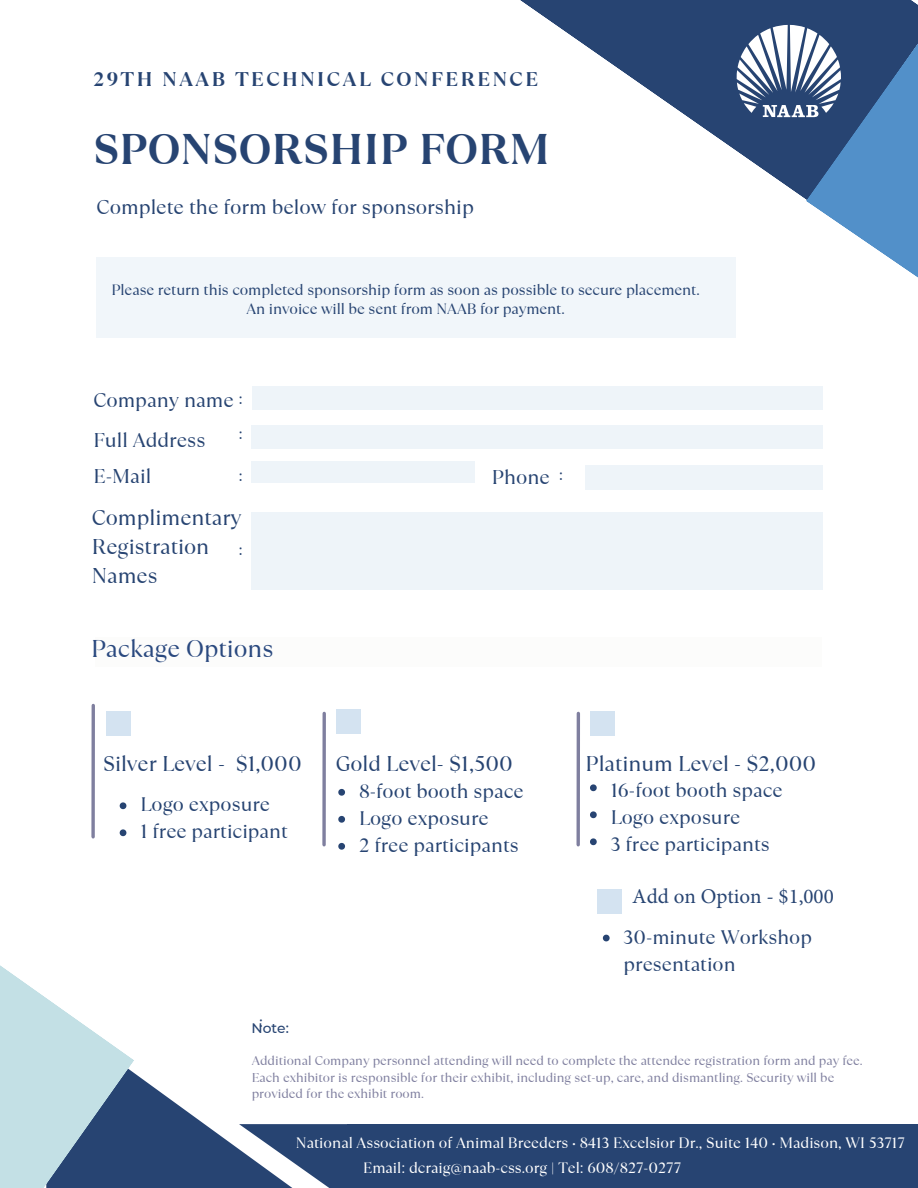
<style>
.page{position:relative;width:918px;height:1188px;background:#fff}
.page>*{position:absolute;margin:0;border:0;box-sizing:border-box;transform-origin:0 0}
.t1{font:700 42.75px "TT Ramillas";letter-spacing:.01em;color:#274472}
.t2{font:24.15px "TT Ramillas";color:#2a497f}
.t3{font:21.3px/29.2px "TT Ramillas";color:#274472}
.t4{font:21.15px "TT Ramillas";color:#274472}
.t5{font:21px "Minion Pro";color:#274472}
.t6{font:19.95px "TT Ramillas";color:#274472}
.t7{font:19.8px "TT Ramillas";color:#274472}
.t8{font:700 19.8px "TT Ramillas";letter-spacing:.13em;color:#274472}
.t9{font:19.5px/27px "TT Ramillas";color:#274472}
.t10{font:15px "TT Ramillas";color:#fff}
.t11{font:15px/19.2px "TT Ramillas";letter-spacing:-.005em;color:#274472;text-align:center}
.t12{font:500 13.95px "Montserrat";color:#274472}
.t13{font:500 13.8px "Montserrat";color:#274472}
.t14{font:12.75px/17px "TT Ramillas";color:#7f7f9f}
</style>
<div class="page">
<div style="left:97px;top:257px;width:639px;height:81px;background:#f1f6fa"></div>
<svg style="left:520px;top:0;width:398px;height:151px;fill:#274472"></svg>
<div style="left:252px;top:386px;width:571px;height:24px;background:#eef4f9"></div>
<div style="left:252px;top:425px;width:571px;height:24px;background:#eef4f9"></div>
<div style="left:252px;top:462px;width:223px;height:21px;background:#eef4f9"></div>
<div style="left:586px;top:466px;width:237px;height:24px;background:#eef4f9"></div>
<div style="left:336px;top:709px;width:25px;height:24px;background:#d4e3f1"></div>
<div style="left:347px;top:1124px;width:571px;height:64px;background:#274472"></div>
<svg style="left:134px;top:1073px;width:213px;height:115px;fill:#274472"></svg>
<svg style="left:322px;top:713px;width:4px;height:132px"></svg>
<div style="left:95px;top:637px;width:726px;height:30px;background:#fcfcfb"></div>
<svg style="left:0;top:965px;width:134px;height:223px"></svg>
<svg style="left:737px;top:25px;width:181px;height:253px"></svg>
<div style="left:252px;top:512px;width:571px;height:78px;background:#eef4f9"></div>
<div style="left:590px;top:712px;width:25px;height:24px;background:#d4e3f1"></div>
<svg style="left:120px;top:802px;width:6px;height:7px"></svg>
<svg style="left:120px;top:829px;width:6px;height:7px"></svg>
<svg style="left:338px;top:789px;width:7px;height:7px"></svg>
<svg style="left:338px;top:816px;width:7px;height:7px"></svg>
<svg style="left:338px;top:843px;width:7px;height:7px"></svg>
<svg style="left:590px;top:784px;width:7px;height:7px"></svg>
<svg style="left:590px;top:811px;width:7px;height:7px"></svg>
<svg style="left:590px;top:838px;width:7px;height:7px"></svg>
<svg style="left:91px;top:705px;width:4px;height:132px"></svg>
<div style="left:597px;top:889px;width:25px;height:24px;background:#d4e3f1"></div>
<svg style="left:603px;top:935px;width:7px;height:6px"></svg>
<div style="left:106px;top:711px;width:25px;height:24px;background:#d4e3f1"></div>
<hr style="left:577px;top:713px;width:3px;height:132px;background:#7f7f9f">
<h3 class="t8" style="left:93px;top:65px;width:446px">29TH NAAB TECHNICAL CONFERENCE</h3>
<h1 class="t1" style="left:93px;top:120px;width:458px">SPONSORSHIP FORM</h1>
<h1 class="t6" style="left:97px;top:193px;width:379px">Complete the form below for sponsorship</h1>
<h4 class="t11" style="left:111px;top:280px;width:590px">Please return this completed sponsorship form as soon as possible to secure placement.<br>An invoice will be sent from NAAB for payment.</h4>
<h4 class="t7" style="left:93px;top:387px;width:142px">Company name</h4>
<h6 class="t7" style="left:93px;top:426px;width:114px">Full Address</h6>
<h4 class="t7" style="left:93px;top:462px;width:59px">E-Mail</h4>
<p class="t7" style="left:492px;top:463px;width:59px">Phone</p>
<p class="t12" style="left:239px;top:391px;width:5px">:</p>
<h4 class="t12" style="left:239px;top:426px;width:5px">:</h4>
<p class="t12" style="left:239px;top:468px;width:5px">:</p>
<h2 class="t12" style="left:560px;top:466px;width:5px">:</h2>
<p class="t3" style="left:92px;top:503px;width:151px">Complimentary<br>Registration<br>Names</p>
<h5 class="t12" style="left:239px;top:542px;width:5px">:</h5>
<h4 class="t2" style="left:91px;top:632px;width:184px">Package Options</h4>
<h4 class="t4" style="left:103px;top:749px;width:200px">Silver Level - $1,000</h4>
<p class="t4" style="left:336px;top:749px;width:178px">Gold Level- $1,500</p>
<p class="t9" style="left:140px;top:791px;width:131px">Logo exposure</p>
<p class="t9" style="left:140px;top:818px;width:149px">1 free participant</p>
<p class="t9" style="left:359px;top:778px;width:166px">8-foot booth space</p>
<h4 class="t9" style="left:359px;top:805px;width:131px">Logo exposure</h4>
<p class="t9" style="left:359px;top:832px;width:161px">2 free participants</p>
<p class="t4" style="left:586px;top:749px;width:232px">Platinum Level - $2,000</p>
<p class="t9" style="left:611px;top:777px;width:174px">16-foot booth space<br>Logo exposure<br>3 free participants</p>
<h3 class="t5" style="left:632px;top:883px;width:203px">Add on Option - $1,000</h3>
<p class="t9" style="left:624px;top:923px;width:190px">30-minute Workshop presentation</p>
<h4 class="t13" style="left:252px;top:1020px;width:39px">N<sup>:</sup>ote:</h4>
<h4 class="t14" style="left:252px;top:1052px;width:612px">Additional Company personnel attending will need to complete the attendee registration form and pay fee.<br>Each exhibitor is responsible for their exhibit, including set-up, care, and dismantling. Security will be provided for the exhibit room.</h4>
<p class="t10" style="left:296px;top:1132px;width:611px">National Association of Animal Breeders • 8413 Excelsior Dr., Suite 140 • Madison, WI 53717</p>
<h6 class="t10" style="left:363px;top:1157px;width:320px">Email: dcraig@naab-css.org | Tel: 608/827-0277</h6>
</div>
